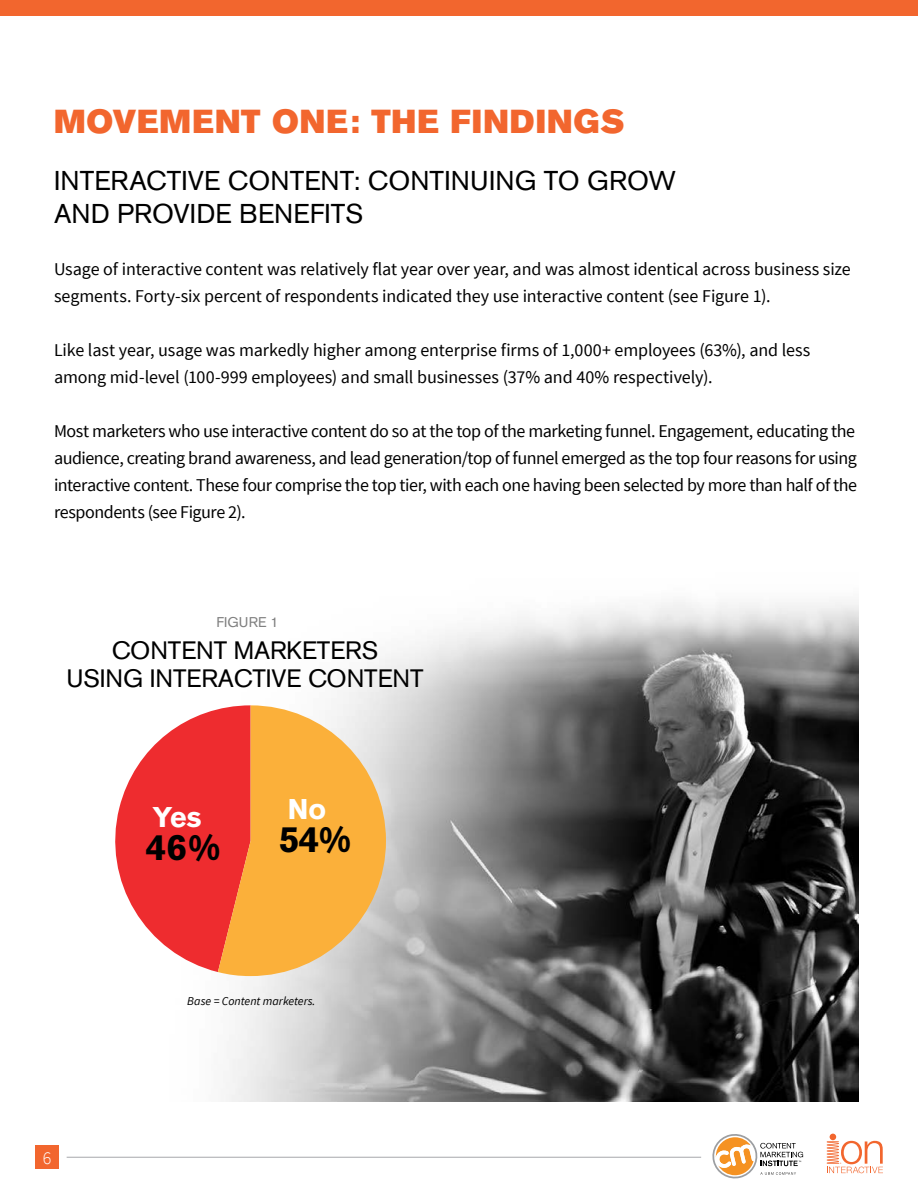
<style>
.page{position:relative;width:918px;height:1188px;background:#fff}
.page>*{position:absolute;margin:0;border:0;box-sizing:border-box;transform-origin:0 0}
.t1{font:700 36.45px "Akzidenz Grotesk BE";color:#000}
.t2{font:33px "Akzidenz Grotesk BE Super";letter-spacing:.03em;color:#f2662e}
.t3{font:700 28.35px "Akzidenz Grotesk BE";color:#fff}
.t4{font:27px/32.4px "Akzidenz Grotesk BE";letter-spacing:.005em;color:#000}
.t5{font:24.9px/28px "Akzidenz Grotesk BE";letter-spacing:-.005em;color:#000;text-align:center}
.t6{font:18px/27px "Source Sans Pro";letter-spacing:-.005em;color:#000}
.t7{font:300 18px "Source Sans Pro";color:#fff}
.t8{font:14.1px "Akzidenz Grotesk BE";letter-spacing:.005em;color:#808080}
.t9{font:italic 12px "Source Sans Pro";color:#000}
</style>
<div class="page">
<svg style="left:827px;top:1134px;width:56px;height:39px"></svg>
<hr style="left:67px;top:1157px;width:634px;height:1px;background:#a6a8ab">
<div style="left:35px;top:1145px;width:24px;height:24px;background:#f2662e"></div>
<div style="left:0;top:0;width:918px;height:15px;background:#f2662e"></div>
<svg style="left:712px;top:1134px;width:91px;height:44px"></svg>
<img style="left:226px;top:602px;width:632px;height:500px">
<svg style="left:115px;top:709px;width:103px;height:263px"></svg>
<svg style="left:218px;top:705px;width:168px;height:271px;background:#f3a555"></svg>
<h2 class="t2" style="left:54px;top:102px;width:572px">MOVEMENT ONE: THE FINDINGS</h2>
<h3 class="t4" style="left:54px;top:165px;width:623px">INTERACTIVE CONTENT: CONTINUING TO GROW<br>AND PROVIDE BENEFITS</h3>
<p class="t6" style="left:54px;top:256px;width:798px">Usage of interactive content was relatively flat year over year, and was almost identical across business size segments. Forty-six percent of respondents indicated they use interactive content (see Figure 1).</p>
<p class="t6" style="left:54px;top:337px;width:758px">Like last year, usage was markedly higher among enterprise firms of 1,000+ employees (63%), and less among mid-level (100-999 employees) and small businesses (37% and 40% respectively).</p>
<p class="t6" style="left:54px;top:418px;width:805px;text-align:justify">Most marketers who use interactive content do so at the top of the marketing funnel. Engagement, educating the audience, creating brand awareness, and lead generation/top of funnel emerged as the top four reasons for using interactive content. These four comprise the top tier, with each one having been selected by more than half of the respondents (see Figure 2).</p>
<p class="t8" style="left:216px;top:614px;width:64px">FIGURE 1</p>
<h3 class="t5" style="left:66px;top:636px;width:359px">CONTENT MARKETERS<br>USING INTERACTIVE CONTENT</h3>
<h3 class="t3" style="left:153px;top:801px;width:50px">Yes</h3>
<h1 class="t1" style="left:146px;top:826px;width:76px">46%</h1>
<h3 class="t3" style="left:288px;top:793px;width:40px">No</h3>
<h1 class="t1" style="left:279px;top:818px;width:74px">54%</h1>
<p class="t7" style="left:43px;top:1147px;width:10px">6</p>
<p class="t9" style="left:187px;top:993px;width:130px">Base = Content marketers.</p>
</div>
